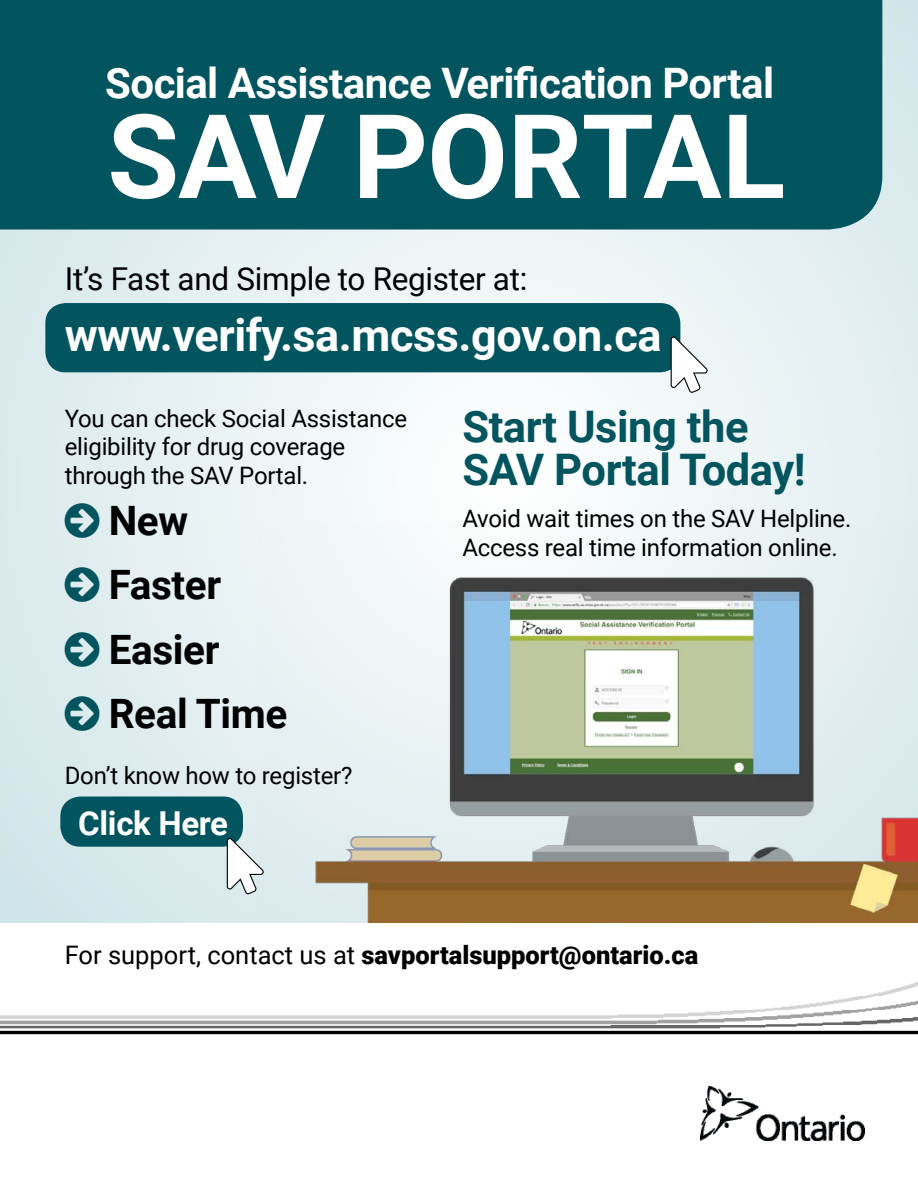
<style>
.page{position:relative;width:918px;height:1188px;background:#fff}
.page>*{position:absolute;margin:0;border:0;box-sizing:border-box;transform-origin:0 0}
.t1{font:700 117px "Roboto";letter-spacing:-.01em;color:#fff}
.t2{font:700 45px "Roboto";letter-spacing:-.01em;color:#fff}
.t3{font:700 43.5px/43.5px "Roboto";letter-spacing:-.01em;color:#02545e}
.t4{font:700 42px "Roboto";letter-spacing:-.015em;color:#fff}
.t5{font:700 40.5px "Roboto";letter-spacing:-.01em;color:#000101}
.t6{font:700 33px "Roboto";letter-spacing:-.01em;color:#fff}
.t7{font:31.5px "Roboto";letter-spacing:-.01em;color:#000101}
.t8{font:900 25.5px "Roboto";color:#000}
.t9{font:24px/28.5px "Roboto";letter-spacing:-.01em;color:#000101}
.s1{color:#000}
.s2{font-weight:400}
</style>
<div class="page">
<img style="left:0;top:0;width:918px;height:922px">
<div style="left:0;top:0;width:882px;height:230px;background:#02545e"></div>
<div style="left:45px;top:303px;width:635px;height:69px;background:#02545e;border-radius:20px"></div>
<div style="left:60px;top:796px;width:183px;height:51px;background:#02545e;border-radius:20px"></div>
<img style="left:0;top:982px;width:918px;height:53px">
<img style="left:258px;top:523px;width:660px;height:399px">
<img style="left:701px;top:1086px;width:164px;height:54px">
<svg style="left:65px;top:503px;width:35px;height:34px"></svg>
<svg style="left:65px;top:567px;width:35px;height:35px"></svg>
<svg style="left:65px;top:632px;width:35px;height:34px"></svg>
<svg style="left:65px;top:696px;width:35px;height:35px"></svg>
<svg style="left:669px;top:335px;width:40px;height:57px"></svg>
<svg style="left:225px;top:837px;width:40px;height:56px;background:#b0bfc1"></svg>
<h1 class="t4" style="left:105px;top:53px;width:670px">Social Assistance Verification Portal</h1>
<h1 class="t1" style="left:107px;top:74px;width:680px">SAV PORTAL</h1>
<p class="t7" style="left:65px;top:257px;width:464px">It’s Fast and Simple to Register at:</p>
<p class="t2" style="left:65px;top:303px;width:598px">www.verify.sa.mcss.gov.on.ca</p>
<p class="t9" style="left:65px;top:403px;width:344px">You can check Social Assistance eligibility for drug coverage through the SAV Portal.</p>
<p class="t5" style="left:109px;top:492px;width:81px">New</p>
<p class="t5" style="left:109px;top:556px;width:114px">Faster</p>
<p class="t5" style="left:109px;top:621px;width:112px">Easier</p>
<p class="t5" style="left:109px;top:685px;width:180px">Real Time</p>
<p class="t9" style="left:65px;top:760px;width:289px">Don’t know how to register?</p>
<p class="t6" style="left:78px;top:800px;width:151px">Click Here</p>
<h2 class="t3" style="left:462px;top:403px;width:345px">Start Using the<br>SAV Portal Today!</h2>
<p class="t9" style="left:462px;top:503px;width:391px"><span class="s1">Avoid wait times on the</span> SAV Helpline.<br>Access real time information online.</p>
<p class="t8" style="left:65px;top:937px;width:635px"><span class="s2">For support, contact us at</span> savportalsupport@ontario.ca</p>
</div>
